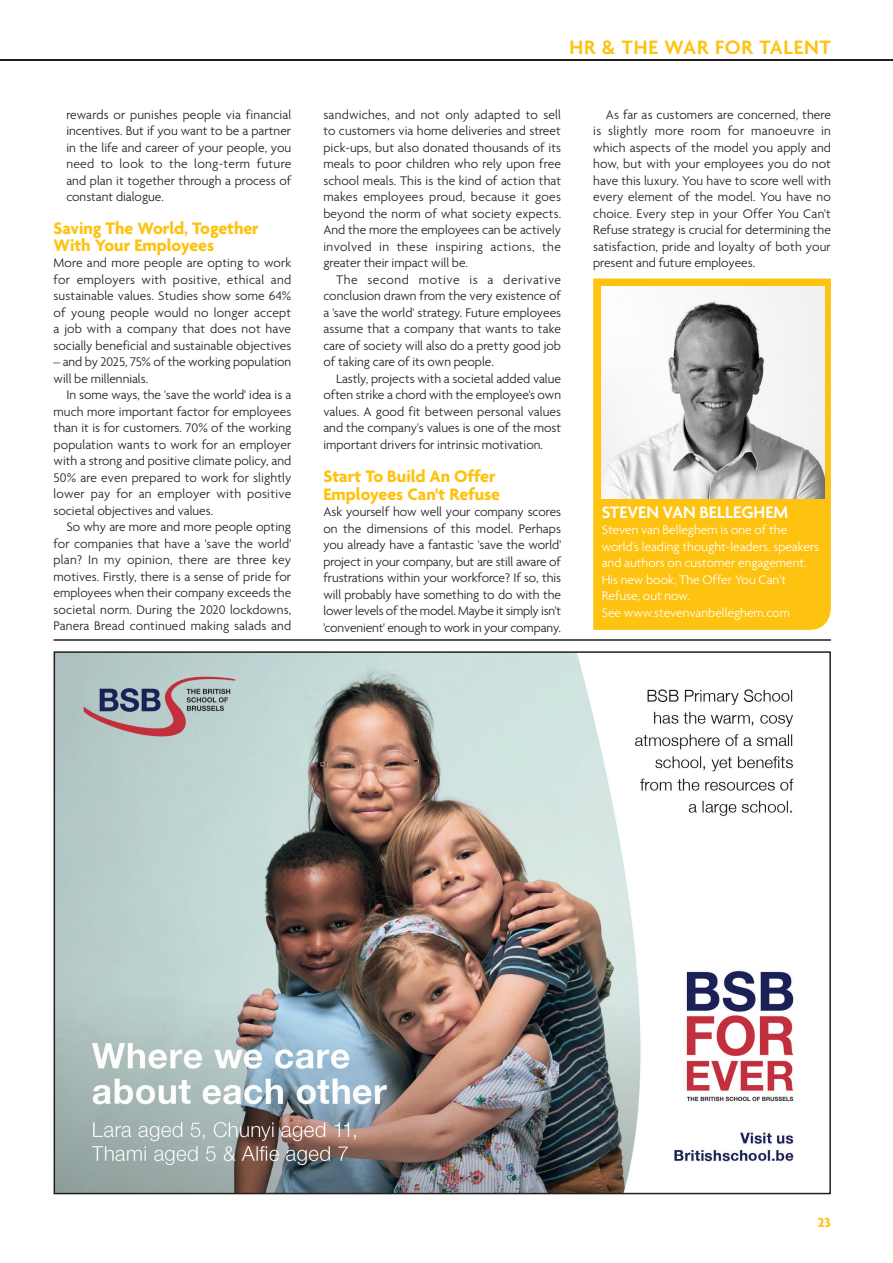
<style>
.page{position:relative;width:893px;height:1263px;background:#fff}
.page>*{position:absolute;margin:0;border:0;box-sizing:border-box;transform-origin:0 0}
.t1{font:600 21px "Agenda";letter-spacing:.04em;color:#fec210}
.Cross_Head{font:700 18px/16.5px "Agenda";color:#fec210}
.Editorial_INDENTED{font:600 18px "Agenda";color:#fff}
.Editorial_INDENTED-2{font:700 14.25px "Agenda";color:#fec210}
.Editorial_INDENTED-3{font:300 13.5px/16.5px "Agenda";color:#231f20;text-align:justify}
.Editorial_INDENTED-4{font:300 13.5px/16.5px "Agenda";color:#fff}
</style>
<div class="page">
<hr style="left:0;top:60px;width:893px;height:1px;background:#231f20">
<div style="left:593px;top:279px;width:238px;height:351px;background:#fec210"></div>
<img style="left:602px;top:286px;width:222px;height:212px">
<img style="left:57px;top:654px;width:737px;height:537px">
<hr style="left:54px;top:639px;width:777px;height:2px;background:#231f20">
<p class="Editorial_INDENTED-3" style="left:66px;top:106px;width:227px">rewards or punishes people via financial incentives. But if you want to be a partner in the life and career of your people, you need to look to the long-term future and plan it together through a process of constant dialogue.</p>
<p class="Cross_Head" style="left:54px;top:220px;width:207px">Saving The World, Together<br>With Your Employees</p>
<p class="Editorial_INDENTED-3" style="left:54px;top:254px;width:239px">More and more people are opting to work for employers with positive, ethical and sustainable values. Studies show some 64% of young people would no longer accept a job with a company that does not have socially beneficial and sustainable objectives</p>
<p class="Editorial_INDENTED-3" style="left:54px;top:353px;width:239px">– and by 2025, 75% of the working population will be millennials.</p>
<p class="Editorial_INDENTED-3" style="left:54px;top:386px;width:239px;text-indent:13px">In some ways, the 'save the world' idea is a much more important factor for employees than it is for customers. 70% of the working population wants to work for an employer with a strong and positive climate policy, and 50% are even prepared to work for slightly lower pay for an employer with positive societal objectives and values.</p>
<p class="Editorial_INDENTED-3" style="left:54px;top:518px;width:239px;text-indent:13px">So why are more and more people opting for companies that have a 'save the world' plan? In my opinion, there are three key motives. Firstly, there is a sense of pride for employees when their company exceeds the societal norm. During the 2020 lockdowns, Panera Bread continued making salads and</p>
<h1 class="t1" style="left:569px;top:34px;width:263px">HR &amp; THE WAR FOR TALENT</h1>
<p class="Editorial_INDENTED-3" style="left:323px;top:106px;width:239px">sandwiches, and not only adapted to sell to customers via home deliveries and street pick-ups, but also donated thousands of its meals to poor children who rely upon free school meals. This is the kind of action that makes employees proud, because it goes beyond the norm of what society expects.<br>And the more the employees can be actively involved in these inspiring actions, the greater their impact will be.</p>
<p class="Editorial_INDENTED-3" style="left:323px;top:271px;width:239px;text-indent:13px">The second motive is a derivative conclusion drawn from the very existence of a 'save the world' strategy. Future employees assume that a company that wants to take care of society will also do a pretty good job of taking care of its own people.</p>
<p class="Editorial_INDENTED-3" style="left:323px;top:370px;width:239px;text-indent:13px">Lastly, projects with a societal added value often strike a chord with the employee's own values. A good fit between personal values and the company's values is one of the most important drivers for intrinsic motivation.</p>
<p class="Cross_Head" style="left:323px;top:467px;width:178px;line-height:18px">Start To Build An Offer<br>Employees Can't Refuse</p>
<p class="Editorial_INDENTED-3" style="left:323px;top:503px;width:239px">Ask yourself how well your company scores on the dimensions of this model. Perhaps you already have a fantastic 'save the world' project in your company, but are still aware of frustrations within your workforce? If so, this will probably have something to do with the lower levels of the model. Maybe it simply isn't 'convenient' enough to work in your company.</p>
<p class="Editorial_INDENTED-3" style="left:593px;top:106px;width:239px;text-indent:13px">As far as customers are concerned, there is slightly more room for manoeuvre in which aspects of the model you apply and how, but with your employees you do not have this luxury. You have to score well with every element of the model. You have no choice. Every step in your Offer You Can't Refuse strategy is crucial for determining the satisfaction, pride and loyalty of both your present and future employees.</p>
<p class="Editorial_INDENTED" style="left:602px;top:501px;width:188px">STEVEN VAN BELLEGHEM</p>
<p class="Editorial_INDENTED-4" style="left:602px;top:521px;width:219px">Steven van Belleghem is one of the world’s leading thought-leaders, speakers and authors on customer engagement.</p>
<p class="Editorial_INDENTED-4" style="left:602px;top:571px;width:186px">His new book, The Offer You Can’t<br>Refuse, out now.</p>
<p class="Editorial_INDENTED-4" style="left:602px;top:604px;width:190px">See www.stevenvanbelleghem.com</p>
<p class="Editorial_INDENTED-2" style="left:818px;top:1214px;width:15px">23</p>
</div>
